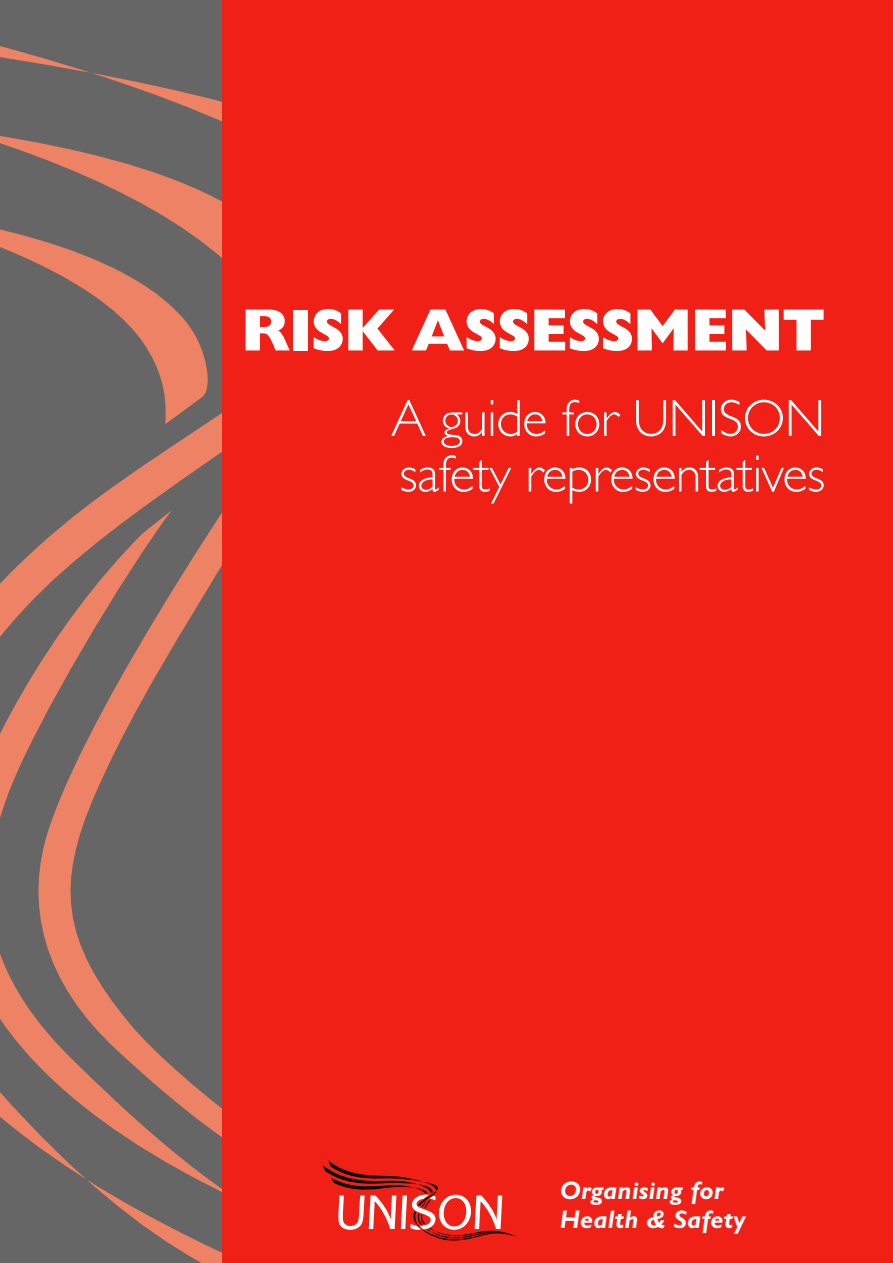
<style>
.page{position:relative;width:893px;height:1263px;background:#fff}
.page>*{position:absolute;margin:0;border:0;box-sizing:border-box;transform-origin:0 0}
.t1{font:800 60px "Gill Sans";letter-spacing:-.02em;color:#fff}
.t2{font:300 52.5px/55.5px "Gill Sans";letter-spacing:-.015em;color:#fff}
.t3{font:italic 700 25.5px/28.5px "Gill Sans";letter-spacing:.01em;color:#fff}
</style>
<div class="page">
<div style="left:222px;top:0;width:670px;height:1263px;background:#f12016"></div>
<svg style="left:0;top:0;width:221px;height:1263px;background:#856c65"></svg>
<svg style="left:323px;top:1160px;width:193px;height:81px"></svg>
<p class="t1" style="left:241px;top:310px;width:585px">RISK ASSESSMENT</p>
<p class="t2" style="left:391px;top:396px;width:436px">A guide for UNISON safety representatives</p>
<p class="t3" style="left:560px;top:1179px;width:187px">Organising for<br>Health &amp; Safety</p>
</div>
